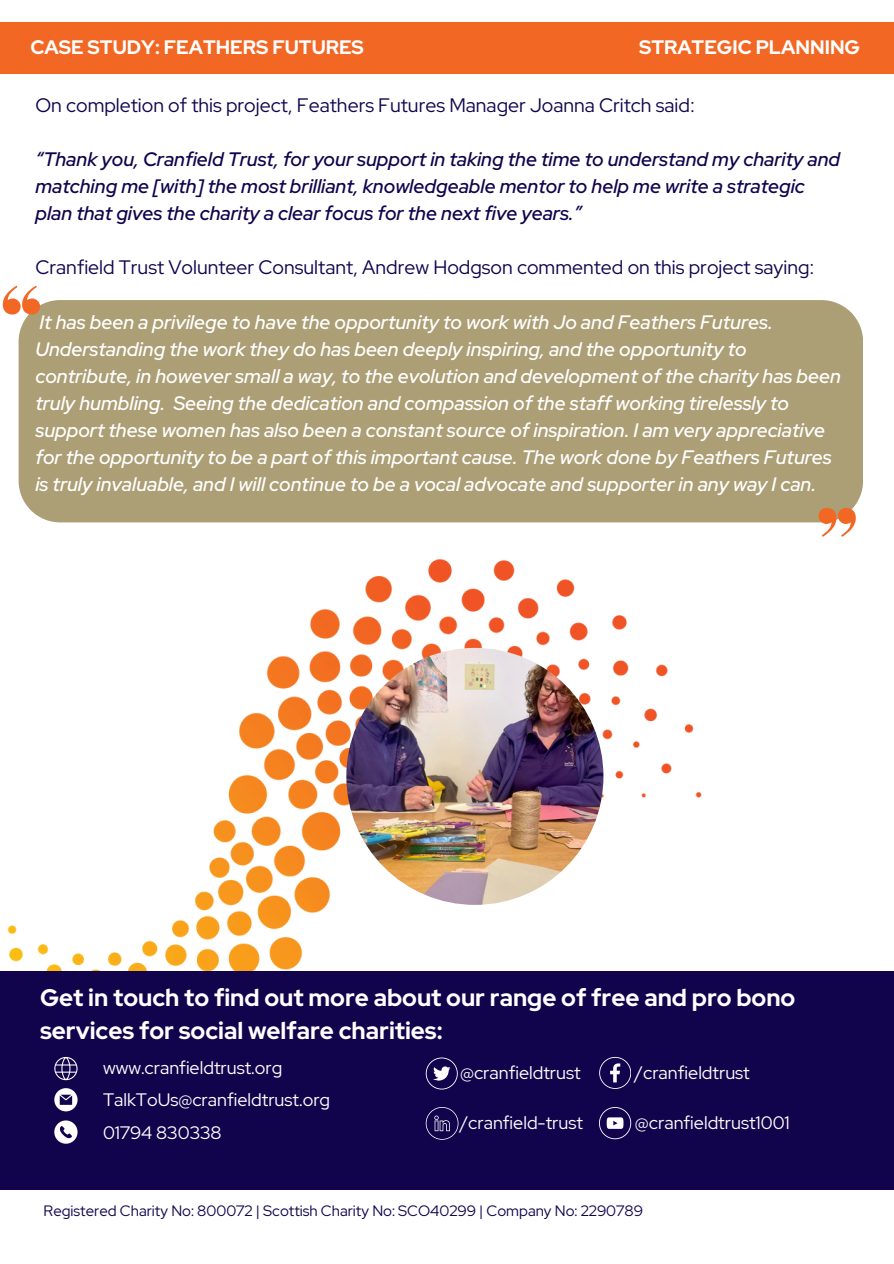
<style>
.page{position:relative;width:894px;height:1264px;background:#fff}
.page>*{position:absolute;margin:0;border:0;box-sizing:border-box;transform-origin:0 0}
.t1{font:700 24px/32.7px "Red Hat Display";color:#fff}
.t2{font:italic 600 19.5px/27px "Red Hat Display";color:#fff}
.t3{font:italic 600 19.5px/27px "Red Hat Display";color:#11034c}
.t4{font:19.5px "Red Hat Display";color:#11034c}
.t5{font:700 19.5px "Red Hat Display";color:#fff}
.t6{font:18px/32.7px "Red Hat Display";color:#fff}
.t7{font:15px "Red Hat Display";color:#11034c}
</style>
<div class="page">
<div style="left:0;top:22px;width:893px;height:51px;background:#f26724"></div>
<img style="left:7px;top:559px;width:695px;height:411px">
<img style="left:346px;top:648px;width:257px;height:256px;border-radius:50%">
<div style="left:0;top:970px;width:893px;height:219px;background:#11034c"></div>
<svg style="left:54px;top:1088px;width:24px;height:23px"></svg>
<svg style="left:54px;top:1120px;width:24px;height:23px"></svg>
<svg style="left:425px;top:1057px;width:32px;height:32px"></svg>
<svg style="left:599px;top:1056px;width:31px;height:32px"></svg>
<svg style="left:425px;top:1107px;width:33px;height:32px"></svg>
<svg style="left:599px;top:1107px;width:32px;height:32px"></svg>
<svg style="left:54px;top:1056px;width:23px;height:24px"></svg>
<div style="left:19px;top:300px;width:843px;height:222px;background:#ac9e75"></div>
<svg style="left:818px;top:508px;width:37px;height:29px"></svg>
<svg style="left:3px;top:285px;width:37px;height:29px"></svg>
<h4 class="t5" style="left:31px;top:34px;width:335px">CASE STUDY: FEATHERS FUTURES</h4>
<p class="t5" style="left:639px;top:34px;width:222px">STRATEGIC PLANNING</p>
<h3 class="t4" style="left:35px;top:93px;width:660px">On completion of this project, Feathers Futures Manager Joanna Critch said:</h3>
<h4 class="t3" style="left:35px;top:146px;width:806px">“Thank you, Cranfield Trust, for your support in taking the time to understand my charity and matching me [with] the most brilliant, knowledgeable mentor to help me write a strategic plan that gives the charity a clear focus for the next five years.”</h4>
<h3 class="t4" style="left:35px;top:255px;width:780px">Cranfield Trust Volunteer Consultant, Andrew Hodgson commented on this project saying:</h3>
<p class="t2" style="left:35px;top:308px;width:806px">It has been a privilege to have the opportunity to work with Jo and Feathers Futures.<br>Understanding the work they do has been deeply inspiring, and the opportunity to contribute, in however small a way, to the evolution and development of the charity has been truly humbling. Seeing the dedication and compassion of the staff working tirelessly to support these women has also been a constant source of inspiration. I am very appreciative for the opportunity to be a part of this important cause. The work done by Feathers Futures is truly invaluable, and I will continue to be a vocal advocate and supporter in any way I can.</p>
<p class="t1" style="left:40px;top:981px;width:756px">Get in touch to find out more about our range of free and pro bono services for social welfare charities:</p>
<h1 class="t6" style="left:103px;top:1050px;width:228px">www.cranfieldtrust.org<br>TalkToUs@cranfieldtrust.org<br>01794 830338</h1>
<p class="t6" style="left:460px;top:1055px;width:122px">@cranfieldtrust</p>
<p class="t6" style="left:634px;top:1056px;width:116px">/cranfieldtrust</p>
<p class="t6" style="left:460px;top:1106px;width:124px">/cranfield-trust</p>
<h4 class="t6" style="left:634px;top:1106px;width:156px">@cranfieldtrust1001</h4>
<p class="t7" style="left:44px;top:1200px;width:600px">Registered Charity No: 800072 | Scottish Charity No: SCO40299 | Company No: 2290789</p>
</div>
